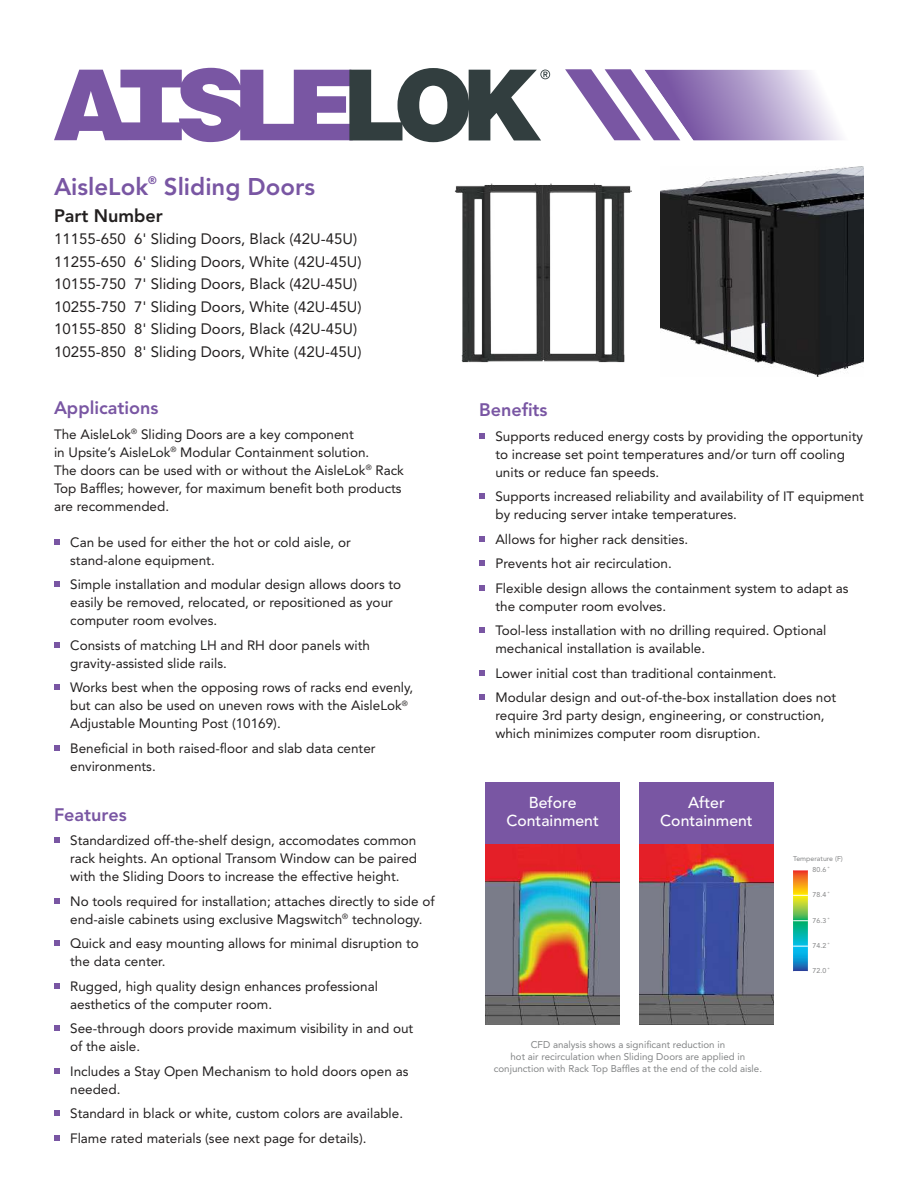
<style>
.page{position:relative;width:918px;height:1188px;background:#fff}
.page>*{position:absolute;margin:0;border:0;box-sizing:border-box;transform-origin:0 0}
.t1{font:800 24px "Avenir LT Std";color:#7956a3}
.t2{font:800 18px "Avenir LT Std";color:#7956a3}
.t3{font:800 18px "Avenir LT Std";color:#221f1f}
.t4{font:500 15.75px/18px "Avenir LT Std";color:#fff;text-align:center}
.t5{font:15px/22.5px "Avenir LT Std";color:#221f1f}
.t6{font:13.5px/18px "Avenir LT Std";color:#221f1f}
.t7{font:800 10.8px "Avenir LT Std";color:#7956a3}
.t8{font:9.75px/12px "Avenir LT Std";color:#838586;text-align:center}
.t9{font:7.05px "Avenir";color:#848586}
</style>
<div class="page">
<svg style="left:565px;top:69px;width:115px;height:71px"></svg>
<img style="left:644px;top:70px;width:198px;height:71px">
<svg style="left:54px;top:539px;width:5px;height:6px"></svg>
<svg style="left:54px;top:582px;width:5px;height:5px"></svg>
<svg style="left:54px;top:642px;width:5px;height:5px"></svg>
<svg style="left:54px;top:685px;width:5px;height:5px"></svg>
<svg style="left:54px;top:745px;width:5px;height:5px"></svg>
<svg style="left:54px;top:838px;width:5px;height:5px"></svg>
<svg style="left:54px;top:898px;width:5px;height:5px"></svg>
<svg style="left:54px;top:941px;width:5px;height:5px"></svg>
<svg style="left:54px;top:983px;width:5px;height:5px"></svg>
<svg style="left:54px;top:1026px;width:5px;height:5px"></svg>
<svg style="left:54px;top:1068px;width:5px;height:5px"></svg>
<svg style="left:54px;top:1111px;width:5px;height:5px"></svg>
<svg style="left:54px;top:1135px;width:5px;height:5px"></svg>
<svg style="left:479px;top:433px;width:5px;height:5px"></svg>
<svg style="left:479px;top:494px;width:5px;height:5px"></svg>
<svg style="left:479px;top:536px;width:5px;height:5px"></svg>
<svg style="left:479px;top:561px;width:5px;height:5px"></svg>
<svg style="left:479px;top:585px;width:5px;height:5px"></svg>
<svg style="left:479px;top:628px;width:5px;height:5px"></svg>
<svg style="left:479px;top:670px;width:5px;height:5px"></svg>
<svg style="left:479px;top:695px;width:5px;height:5px"></svg>
<svg style="left:54px;top:68px;width:496px;height:74px"></svg>
<img style="left:660px;top:167px;width:204px;height:209px">
<img style="left:455px;top:183px;width:177px;height:180px">
<img style="left:485px;top:844px;width:135px;height:180px">
<img style="left:639px;top:844px;width:135px;height:180px">
<img style="left:793px;top:871px;width:15px;height:100px">
<svg style="left:793px;top:870px;width:15px;height:1px"></svg>
<svg style="left:793px;top:895px;width:15px;height:1px"></svg>
<svg style="left:793px;top:920px;width:15px;height:1px"></svg>
<svg style="left:793px;top:946px;width:15px;height:1px"></svg>
<div style="left:485px;top:782px;width:135px;height:62px;background:#7956a3"></div>
<div style="left:639px;top:782px;width:135px;height:62px;background:#7956a3"></div>
<h1 class="t1" style="left:54px;top:176px;width:96px">AisleLok</h1>
<p class="t7" style="left:148px;top:176px;width:10px">®</p>
<h1 class="t1" style="left:164px;top:176px;width:153px">Sliding Doors</h1>
<h2 class="t3" style="left:54px;top:208px;width:110px">Part Number</h2>
<p class="t5" style="left:54px;top:229px;width:309px">11155-650 6' Sliding Doors, Black (42U-45U)<br>11255-650 6' Sliding Doors, White (42U-45U)<br>10155-750 7' Sliding Doors, Black (42U-45U)<br>10255-750 7' Sliding Doors, White (42U-45U)<br>10155-850 8' Sliding Doors, Black (42U-45U)<br>10255-850 8' Sliding Doors, White (42U-45U)</p>
<h2 class="t2" style="left:54px;top:400px;width:106px">Applications</h2>
<p class="t6" style="left:54px;top:426px;width:351px">The AisleLok<sup>®</sup> Sliding Doors are a key component<br>in Upsite’s AisleLok<sup>®</sup> Modular Containment solution.<br>The doors can be used with or without the AisleLok<sup>®</sup> Rack Top Baffles; however, for maximum benefit both products are recommended.</p>
<p class="t6" style="left:70px;top:534px;width:282px">Can be used for either the hot or cold aisle, or stand-alone equipment.</p>
<p class="t6" style="left:70px;top:577px;width:333px">Simple installation and modular design allows doors to easily be removed, relocated, or repositioned as your computer room evolves.</p>
<p class="t6" style="left:70px;top:637px;width:301px">Consists of matching LH and RH door panels with gravity-assisted slide rails.</p>
<p class="t6" style="left:70px;top:680px;width:345px">Works best when the opposing rows of racks end evenly, but can also be used on uneven rows with the AisleLok<sup>®<br></sup>Adjustable Mounting Post (10169).</p>
<p class="t6" style="left:70px;top:740px;width:307px">Beneficial in both raised-floor and slab data center environments.</p>
<h2 class="t2" style="left:54px;top:807px;width:74px">Features</h2>
<p class="t6" style="left:70px;top:833px;width:348px;text-align:justify">Standardized off-the-shelf design, accomodates common rack heights. An optional Transom Window can be paired with the Sliding Doors to increase the effective height.</p>
<p class="t6" style="left:70px;top:893px;width:366px">No tools required for installation; attaches directly to side of end-aisle cabinets using exclusive Magswitch<sup>®</sup> technology.</p>
<p class="t6" style="left:70px;top:936px;width:350px">Quick and easy mounting allows for minimal disruption to the data center.</p>
<p class="t6" style="left:70px;top:978px;width:309px">Rugged, high quality design enhances professional aesthetics of the computer room.</p>
<p class="t6" style="left:70px;top:1021px;width:345px">See-through doors provide maximum visibility in and out of the aisle.</p>
<p class="t6" style="left:70px;top:1063px;width:340px">Includes a Stay Open Mechanism to hold doors open as needed.</p>
<p class="t6" style="left:70px;top:1102px;width:334px;line-height:24.5px">Standard in black or white, custom colors are available.<br>Flame rated materials (see next page for details).</p>
<h2 class="t2" style="left:479px;top:402px;width:70px">Benefits</h2>
<p class="t6" style="left:495px;top:428px;width:369px">Supports reduced energy costs by providing the opportunity to increase set point temperatures and/or turn off cooling units or reduce fan speeds.</p>
<p class="t6" style="left:495px;top:489px;width:370px">Supports increased reliability and availability of IT equipment by reducing server intake temperatures.</p>
<p class="t6" style="left:495px;top:528px;width:355px;line-height:24.5px">Allows for higher rack densities.<br>Prevents hot air recirculation.<br>Flexible design allows the containment system to adapt as</p>
<p class="t6" style="left:495px;top:595px;width:333px;line-height:24.5px">the computer room evolves.<br>Tool-less installation with no drilling required. Optional</p>
<p class="t6" style="left:495px;top:637px;width:342px;line-height:24.5px">mechanical installation is available.<br>Lower initial cost than traditional containment.<br>Modular design and out-of-the-box installation does not</p>
<p class="t6" style="left:495px;top:707px;width:331px">require 3rd party design, engineering, or construction, which minimizes computer room disruption.</p>
<p class="t4" style="left:506px;top:795px;width:94px">Before<br>Containment</p>
<p class="t4" style="left:660px;top:795px;width:94px">After<br>Containment</p>
<p class="t8" style="left:494px;top:1040px;width:270px">CFD analysis shows a significant reduction in<br>hot air recirculation when Sliding Doors are applied in conjunction with Rack Top Baffles at the end of the cold aisle.</p>
<p class="t9" style="left:793px;top:856px;width:51px">Temperature (F)</p>
<p class="t9" style="left:813px;top:867px;width:18px">80.6 ˚</p>
<p class="t9" style="left:813px;top:892px;width:18px">78.4 ˚</p>
<p class="t9" style="left:813px;top:917px;width:18px">76.3 ˚</p>
<p class="t9" style="left:813px;top:943px;width:18px">74.2 ˚</p>
<p class="t9" style="left:813px;top:968px;width:18px">72.0 ˚</p>
</div>
